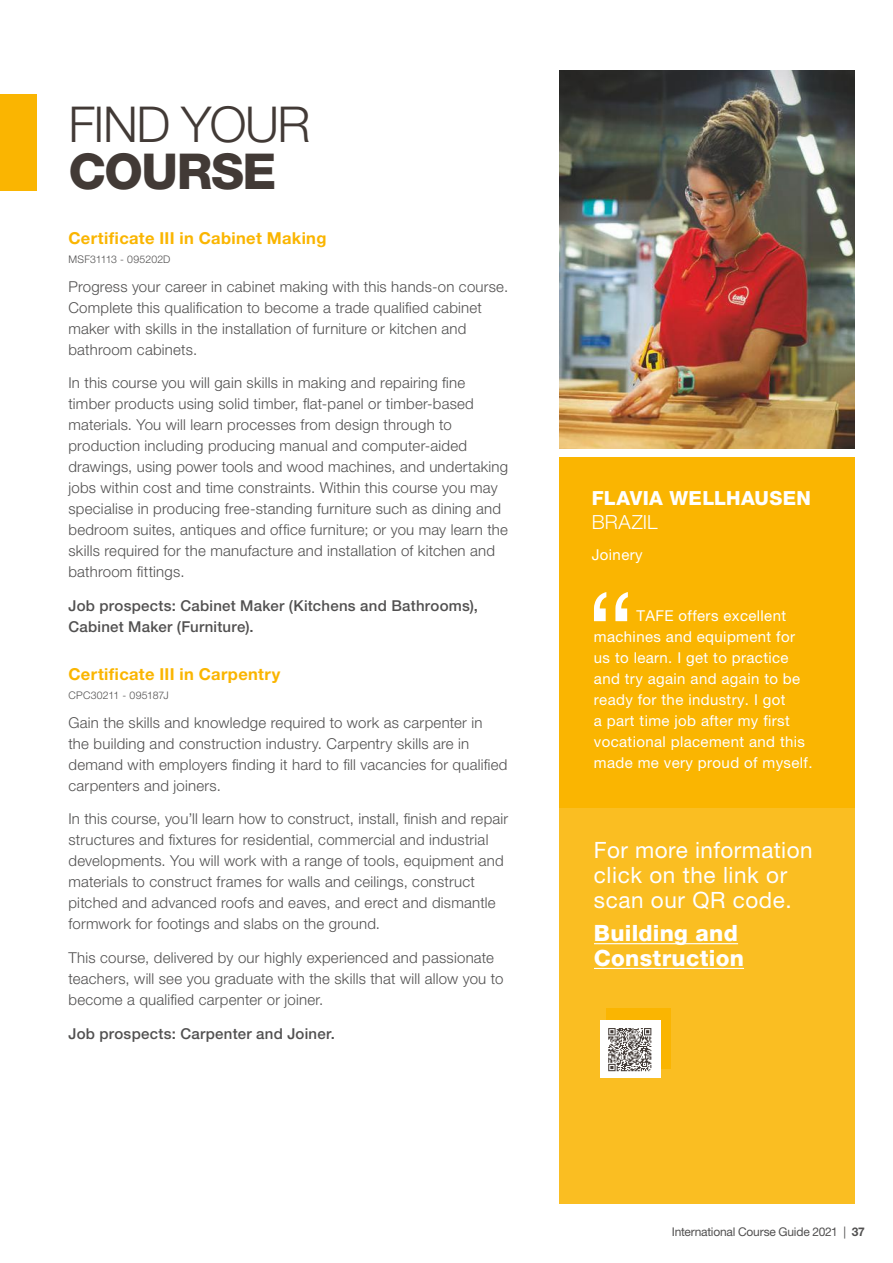
<style>
.page{position:relative;width:893px;height:1263px;background:#fff}
.page>*{position:absolute;margin:0;border:0;box-sizing:border-box;transform-origin:0 0}
.t1{font:300 49.5px "Helvetica Neue LT Pro";letter-spacing:-.03em;color:#423a36}
.t2{font:800 49.5px "Helvetica Neue LT Pro";letter-spacing:-.03em;color:#423a36}
.t3{font:22.5px/24.8px "Helvetica Neue LT Std";letter-spacing:.025em;color:#fff}
.t4{font:800 22.5px/24.8px "Helvetica Neue LT Pro";letter-spacing:.01em;color:#fff}
.t5{font:800 19.5px "Helvetica Neue LT Pro";letter-spacing:.015em;color:#fff}
.t6{font:300 19.5px "Helvetica Neue LT Pro";letter-spacing:.01em;color:#fff}
.t7{font:700 16.5px "Helvetica Neue LT Pro";letter-spacing:.02em;color:#fab501}
.t8{font:300 15px/21px "Helvetica Neue LT Std";letter-spacing:.015em;color:#515050}
.t9{font:15px/21px "Helvetica Neue LT Std";letter-spacing:.025em;color:#fff}
.t10{font:500 15px/21px "Helvetica Neue LT Std";letter-spacing:.02em;color:#515050}
.t11{font:12px "Helvetica Neue LT Pro";letter-spacing:-.02em;color:#515050}
.t12{font:300 10.5px "Helvetica Neue LT Std";letter-spacing:.01em;color:#515050}
.s1{font-weight:700}
</style>
<div class="page">
<img style="left:559px;top:70px;width:296px;height:378px">
<div style="left:559px;top:457px;width:296px;height:351px;background:#fab501"></div>
<div style="left:559px;top:808px;width:296px;height:395px;background:#fabe22"></div>
<svg style="left:594px;top:592px;width:34px;height:29px"></svg>
<div style="left:0;top:94px;width:37px;height:96px;background:#fab501"></div>
<hr style="left:594px;top:943px;width:144px;height:1px;background:#fff">
<hr style="left:594px;top:968px;width:150px;height:1px;background:#fff">
<div style="left:606px;top:1008px;width:64px;height:61px;background:#fab501"></div>
<div style="left:600px;top:1020px;width:60px;height:57px;background:#fff"></div>
<svg style="left:608px;top:1028px;width:43px;height:43px;background:#9f9b98"></svg>
<h1 class="t1" style="left:68px;top:94px;width:244px">FIND YOUR</h1>
<h1 class="t2" style="left:68px;top:142px;width:209px">COURSE</h1>
<p class="t7" style="left:68px;top:228px;width:259px">Certificate III in Cabinet Making</p>
<p class="t12" style="left:68px;top:252px;width:104px">MSF31113 - 095202D</p>
<p class="t8" style="left:68px;top:275px;width:441px">Progress your career in cabinet making with this hands-on course.<br>Complete this qualification to become a trade qualified cabinet maker with skills in the installation of furniture or kitchen and bathroom cabinets.</p>
<p class="t8" style="left:68px;top:372px;width:441px">In this course you will gain skills in making and repairing fine timber products using solid timber, flat-panel or timber-based materials. You will learn processes from design through to production including producing manual and computer-aided drawings, using power tools and wood machines, and undertaking jobs within cost and time constraints. Within this course you may specialise in producing free-standing furniture such as dining and bedroom suites, antiques and office furniture; or you may learn the skills required for the manufacture and installation of kitchen and bathroom fittings.</p>
<p class="t10" style="left:68px;top:595px;width:411px">Job prospects: Cabinet Maker (Kitchens and Bathrooms),<br>Cabinet Maker (Furniture).</p>
<p class="t7" style="left:68px;top:664px;width:213px">Certificate III in Carpentry</p>
<p class="t12" style="left:68px;top:688px;width:102px">CPC30211 - 095187J</p>
<p class="t8" style="left:68px;top:711px;width:440px">Gain the skills and knowledge required to work as carpenter in<br>the building and construction industry. Carpentry skills are in demand with employers finding it hard to fill vacancies for qualified carpenters and joiners.</p>
<p class="t8" style="left:68px;top:808px;width:441px">In this course, you’ll learn how to construct, install, finish and repair structures and fixtures for residential, commercial and industrial developments. You will work with a range of tools, equipment and materials to construct frames for walls and ceilings, construct pitched and advanced roofs and eaves, and erect and dismantle formwork for footings and slabs on the ground.</p>
<p class="t8" style="left:68px;top:947px;width:436px">This course, delivered by our highly experienced and passionate teachers, will see you graduate with the skills that will allow you to become a qualified carpenter or joiner.</p>
<p class="t10" style="left:68px;top:1023px;width:268px">Job prospects: Carpenter and Joiner.</p>
<h3 class="t5" style="left:592px;top:486px;width:221px">FLAVIA WELLHAUSEN</h3>
<h3 class="t6" style="left:592px;top:510px;width:67px">BRAZIL</h3>
<p class="t9" style="left:592px;top:544px;width:52px">Joinery</p>
<p class="t9" style="left:594px;top:605px;width:220px;text-indent:43px">TAFE offers excellent machines and equipment for us to learn. I get to practice and try again and again to be ready for the industry. I got<br>a part time job after my first vocational placement and this made me very proud of myself.</p>
<h2 class="t3" style="left:594px;top:837px;width:220px">For more information click on the link or scan our QR code.</h2>
<h2 class="t4" style="left:594px;top:921px;width:151px">Building and<br>Construction</h2>
<p class="t11" style="left:672px;top:1224px;width:195px">International Course Guide 2021 | <span class="s1">37</span></p>
</div>
